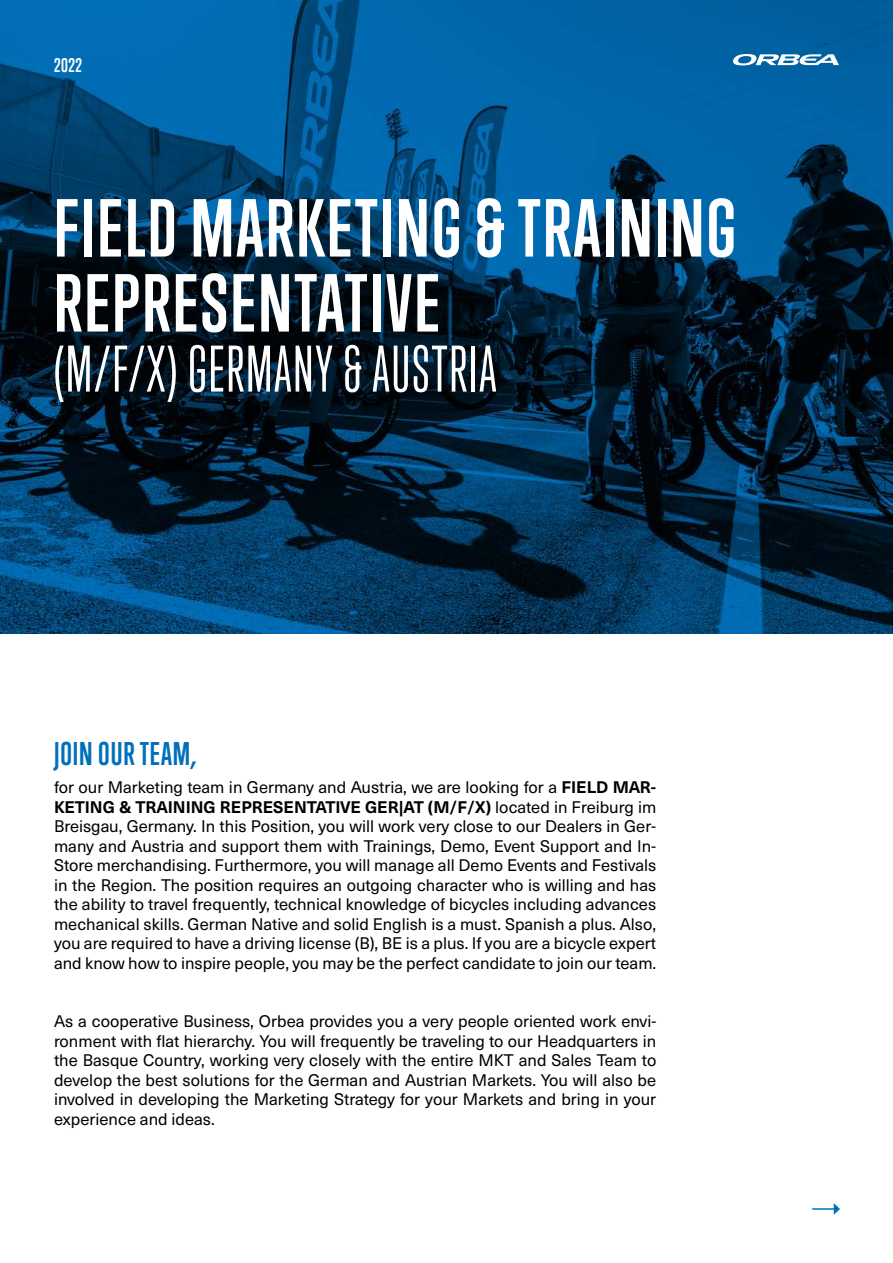
<style>
.page{position:relative;width:893px;height:1263px;background:#fff}
.page>*{position:absolute;margin:0;border:0;box-sizing:border-box;transform-origin:0 0}
.t1{font:700 75px/75px "Trump Gothic Pro";letter-spacing:.03em;color:#fff}
.t2{font:60px "Trump Gothic Pro";letter-spacing:.03em;color:#fff}
.t3{font:700 30px "Trump Gothic Pro";letter-spacing:.03em;color:#0070ba}
.t4{font:700 18px "Trump Gothic Pro";color:#fff}
.t5{font:16.5px/19.5px "Neue Haas Unica W1 G";color:#000;text-align:justify}
.s1{font-weight:700}
</style>
<div class="page">
<img style="left:0;top:0;width:893px;height:634px">
<svg style="left:731px;top:54px;width:108px;height:11px"></svg>
<hr style="left:812px;top:1208px;width:22px;height:2px;background:#0070ba">
<svg style="left:834px;top:1203px;width:6px;height:12px"></svg>
<p class="t4" style="left:54px;top:54px;width:29px">2022</p>
<h1 class="t1" style="left:54px;top:190px;width:683px">FIELD MARKETING &amp; TRAINING<br>REPRESENTATIVE</h1>
<h2 class="t2" style="left:54px;top:335px;width:444px">(M/F/X) GERMANY &amp; AUSTRIA</h2>
<h3 class="t3" style="left:54px;top:736px;width:145px">JOIN OUR TEAM,</h3>
<p class="t5" style="left:54px;top:777px;width:604px">for our Marketing team in Germany and Austria, we are looking for a <span class="s1">FIELD MAR-KETING &amp; TRAINING REPRESENTATIVE GER|AT (M/F/X)</span> located in Freiburg im Breisgau, Germany. In this Position, you will work very close to our Dealers in Ger&shy;many and Austria and support them with Trainings, Demo, Event Support and In-Store merchandising. Furthermore, you will manage all Demo Events and Festivals in the Region. The position requires an outgoing character who is willing and has the ability to travel frequently, technical knowledge of bicycles including advances mechanical skills. German Native and solid English is a must. Spanish a plus. Also, you are required to have a driving license (B), BE is a plus. If you are a bicycle expert and know how to inspire people, you may be the perfect candidate to join our team.</p>
<p class="t5" style="left:54px;top:1011px;width:604px">As a cooperative Business, Orbea provides you a very people oriented work envi&shy;ronment with flat hierarchy. You will frequently be traveling to our Headquarters in the Basque Country, working very closely with the entire MKT and Sales Team to develop the best solutions for the German and Austrian Markets. You will also be involved in developing the Marketing Strategy for your Markets and bring in your experience and ideas.</p>
</div>
